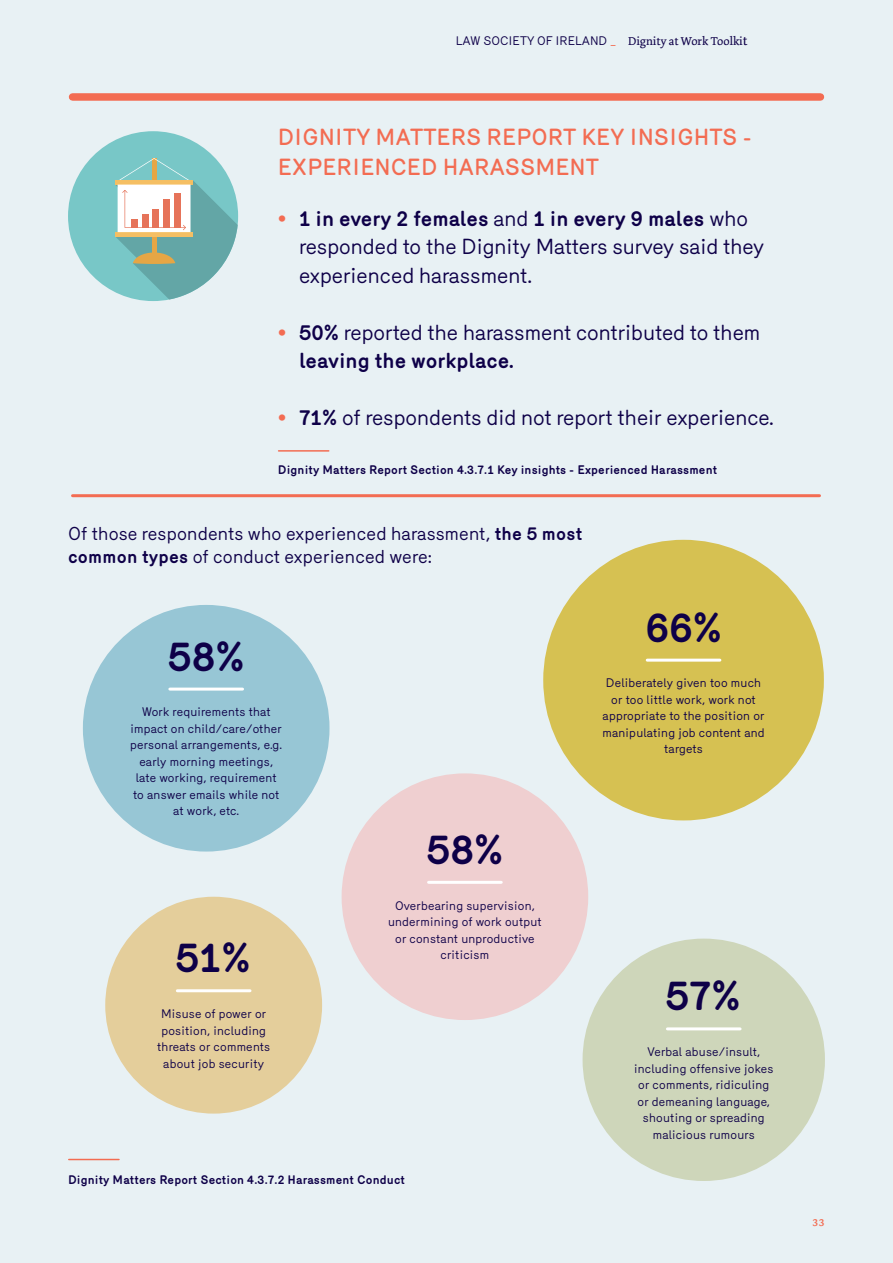
<style>
.page{position:relative;width:893px;height:1263px;background:#e8f1f4}
.page>*{position:absolute;margin:0;border:0;box-sizing:border-box;transform-origin:0 0}
.t1{font:700 40.5px "Merkury";color:#0e0048}
.t2{font:500 22.5px/30px "Merkury";color:#f36c52}
.t3{font:21px/28.5px "Merkury";color:#0e0048}
.t4{font:18px/22.5px "Merkury";letter-spacing:.01em;color:#0e0048}
.t5{font:13.5px "Dolly Pro Regular Small Caps";color:#f36c52}
.t6{font:12px/16.5px "Merkury";letter-spacing:.02em;color:#0e0048;text-align:center}
.t7{font:700 12px "Merkury";letter-spacing:.01em;color:#0e0048}
.t8{font:12px "Merkury";color:#0e0048}
.s1{color:#f36c52}
.s2{font-family:"Dolly Pro"}
.s3{font-family:"Dolly Pro";font-size:13.5px}
.s4{font-size:24px;color:#f36c52}
.s5{font-weight:700}
</style>
<div class="page">
<div style="left:543px;top:540px;width:281px;height:280px;background:#d6c152;border-radius:50%"></div>
<hr style="left:647px;top:659px;width:73px;height:3px;background:#fff">
<div style="left:83px;top:605px;width:246px;height:246px;background:#97c6d5;border-radius:50%"></div>
<hr style="left:170px;top:688px;width:73px;height:3px;background:#fff">
<div style="left:105px;top:897px;width:217px;height:216px;background:#e4ce9b;border-radius:50%"></div>
<hr style="left:177px;top:989px;width:73px;height:3px;background:#fff">
<div style="left:583px;top:938px;width:242px;height:243px;background:#ced6ba;border-radius:50%"></div>
<hr style="left:667px;top:1027px;width:73px;height:3px;background:#fff">
<div style="left:342px;top:773px;width:246px;height:247px;background:#efcfd0;border-radius:50%"></div>
<hr style="left:429px;top:881px;width:72px;height:3px;background:#fff">
<div style="left:73px;top:93px;width:747px;height:8px;background:#f36c52"></div>
<hr style="left:73px;top:494px;width:746px;height:3px;background:#f36c52">
<div style="left:68px;top:131px;width:170px;height:170px;background:#78c7c7;border-radius:50%"></div>
<svg style="left:115px;top:158px;width:123px;height:141px"></svg>
<hr style="left:279px;top:450px;width:50px;height:2px;background:#f36c52">
<hr style="left:69px;top:1159px;width:50px;height:1px;background:#f36c52">
<p class="t8" style="left:456px;top:32px;width:293px">LAW SOCIETY OF IRELAND <span class="s1">_</span> <span class="s2">Dignity at Work Toolki</span><span class="s3">t</span></p>
<h2 class="t2" style="left:278px;top:120px;width:475px">DIGNITY MATTERS REPORT KEY INSIGHTS -<br>EXPERIENCED HARASSMENT</h2>
<h3 class="t3" style="left:299px;top:202px;width:467px;text-indent:-21px"><span class="s4">•</span> <span class="s5">1 in every 2 females</span> and <span class="s5">1 in every 9 males</span> who responded to the Dignity Matters survey said they experienced harassment.</h3>
<h3 class="t3" style="left:299px;top:316px;width:463px;text-indent:-21px"><span class="s4">•</span> <span class="s5">50%</span> reported the harassment contributed to them <span class="s5">leaving the workplace.</span></h3>
<h3 class="t3" style="left:278px;top:401px;width:497px"><span class="s4">•</span> <span class="s5">71%</span> of respondents did not report their experience.</h3>
<p class="t7" style="left:278px;top:461px;width:441px">Dignity Matters Report Section 4.3.7.1 Key insights - Experienced Harassment</p>
<h3 class="t4" style="left:68px;top:521px;width:516px">Of those respondents who experienced harassment, <span class="s5">the 5 most common types</span> of conduct experienced were:</h3>
<h1 class="t1" style="left:168px;top:626px;width:78px">58%</h1>
<p class="t6" style="left:130px;top:703px;width:154px">Work requirements that impact on child/care/other personal arrangements, e.g. early morning meetings, late working, requirement to answer emails while not at work, etc.</p>
<h1 class="t1" style="left:175px;top:928px;width:77px">51%</h1>
<p class="t6" style="left:157px;top:1004px;width:115px">Misuse of power or position, including threats or comments about job security</p>
<h1 class="t1" style="left:426px;top:819px;width:78px">58%</h1>
<p class="t6" style="left:388px;top:896px;width:155px">Overbearing supervision, undermining of work output or constant unproductive criticism</p>
<p class="t7" style="left:68px;top:1171px;width:338px">Dignity Matters Report Section 4.3.7.2 Harassment Conduct</p>
<h1 class="t1" style="left:645px;top:597px;width:78px">66%</h1>
<p class="t6" style="left:602px;top:674px;width:164px">Deliberately given too much or too little work, work not appropriate to the position or manipulating job content and targets</p>
<h1 class="t1" style="left:665px;top:966px;width:77px">57%</h1>
<p class="t6" style="left:634px;top:1042px;width:141px">Verbal abuse/insult, including offensive jokes or comments, ridiculing or demeaning language, shouting or spreading malicious rumours</p>
<p class="t5" style="left:812px;top:1213px;width:14px">33</p>
</div>
